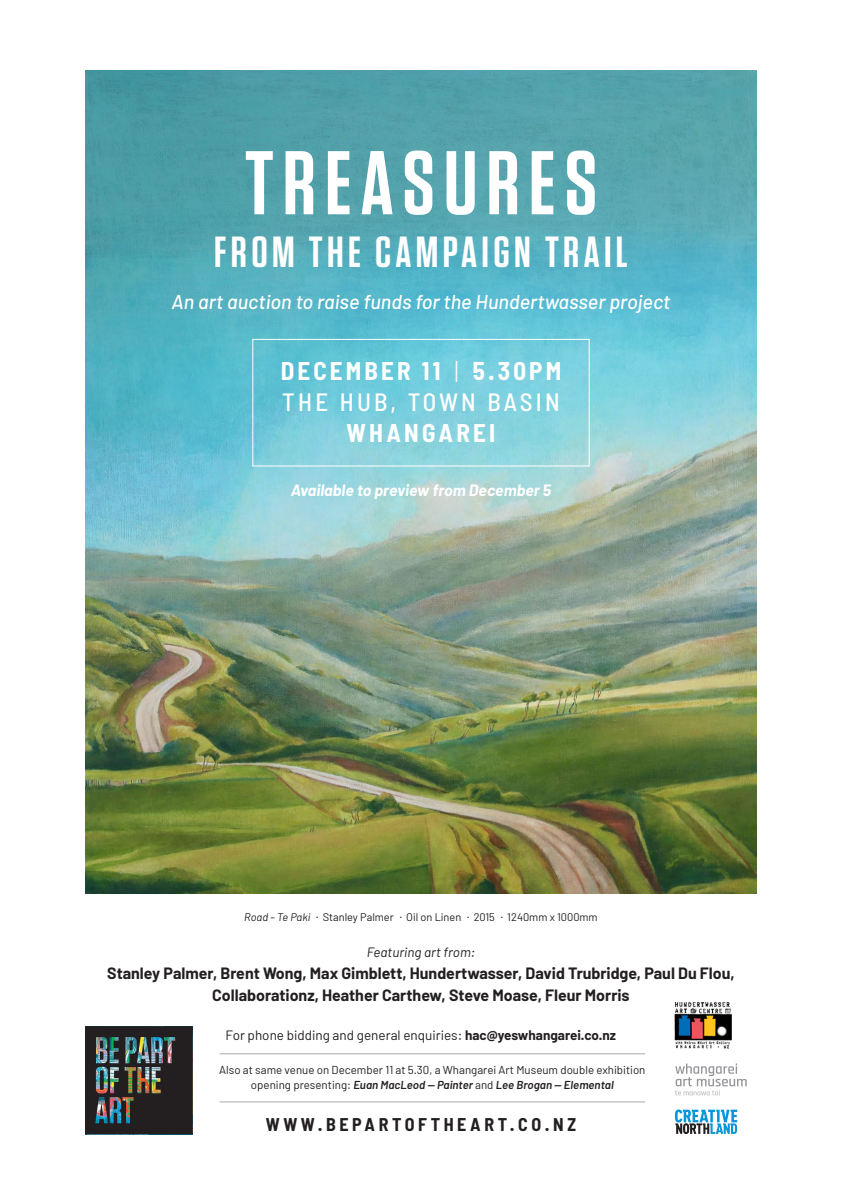
<style>
.page{position:relative;width:842px;height:1191px;background:#fff}
.page>*{position:absolute;margin:0;border:0;box-sizing:border-box;transform-origin:0 0}
.t1{font:600 90.2px "Tungsten";letter-spacing:.1em;color:#fff}
.t2{font:600 43.5px "Tungsten";letter-spacing:.1em;color:#fff}
.t3{font:700 semi-condensed 25px/31px "Barlow";letter-spacing:.125em;color:#fff}
.t4{font:italic 500 20px "Barlow";color:#fff}
.t5{font:700 semi-condensed 18px "Barlow";letter-spacing:.2em;color:#231f20}
.t6{font:700 16px/22px "Barlow";color:#231f20;text-align:center}
.t7{font:italic 700 16px "Barlow";color:#fff}
.t8{font:13.5px "Barlow";color:#231f20}
.t9{font:italic 13.5px "Barlow";color:#231f20}
.t10{font:11.5px/15px "Barlow";color:#231f20;text-align:center}
.t11{font:11px "Barlow";color:#231f20}
.s1{font-weight:300}
.s2{font-weight:500}
.s3{font-style:italic}
.s4{font-weight:700}
.s5{font-weight:600;font-style:italic}
</style>
<div class="page">
<img style="left:85px;top:71px;width:672px;height:822px">
<img style="left:85px;top:1026px;width:108px;height:108px">
<img style="left:675px;top:1002px;width:56px;height:47px">
<hr style="left:220px;top:1053px;width:425px;height:1px;background:#a8a9ad">
<hr style="left:220px;top:1101px;width:425px;height:1px;background:#a8a9ad">
<div style="left:252px;top:339px;width:338px;height:127px;border:1px solid #fff"></div>
<svg style="left:675px;top:1109px;width:62px;height:25px"></svg>
<svg style="left:675px;top:1063px;width:72px;height:32px"></svg>
<h1 class="t1" style="left:245px;top:135px;width:354px">TREASURES</h1>
<h2 class="t2" style="left:214px;top:229px;width:415px">FROM THE CAMPAIGN TRAIL</h2>
<h3 class="t4" style="left:172px;top:289px;width:500px">An art auction to raise funds for the Hundertwasser project</h3>
<h3 class="t3" style="left:281px;top:355px;width:282px">DECEMBER 11 <span class="s1">|</span> 5.30PM<br><span class="s2">THE HUB, TOWN BASIN</span></h3>
<h3 class="t3" style="left:347px;top:417px;width:150px">WHANGAREI</h3>
<h3 class="t7" style="left:291px;top:480px;width:262px">Available to preview from December 5</h3>
<p class="t11" style="left:244px;top:910px;width:355px"><span class="s3">Road – Te Paki</span> · Stanley Palmer · Oil on Linen · 2015 · 1240mm x 1000mm</p>
<p class="t9" style="left:367px;top:944px;width:110px">Featuring art from:</p>
<h3 class="t6" style="left:107px;top:962px;width:629px">Stanley Palmer, Brent Wong, Max Gimblett, Hundertwasser, David Trubridge, Paul Du Flou,<br>Collaborationz, Heather Carthew, Steve Moase, Fleur Morris</h3>
<p class="t8" style="left:226px;top:1027px;width:392px">For phone bidding and general enquiries: <span class="s4">hac@yeswhangarei.co.nz</span></p>
<p class="t10" style="left:219px;top:1062px;width:428px">Also at same venue on December 11 at 5.30, a Whangarei Art Museum double exhibition opening presenting: <span class="s5">Euan MacLeod — Painter</span> and <span class="s5">Lee Brogan — Elemental</span></p>
<h3 class="t5" style="left:266px;top:1113px;width:312px">WWW.BEPARTOFTHEART.CO.NZ</h3>
</div>
